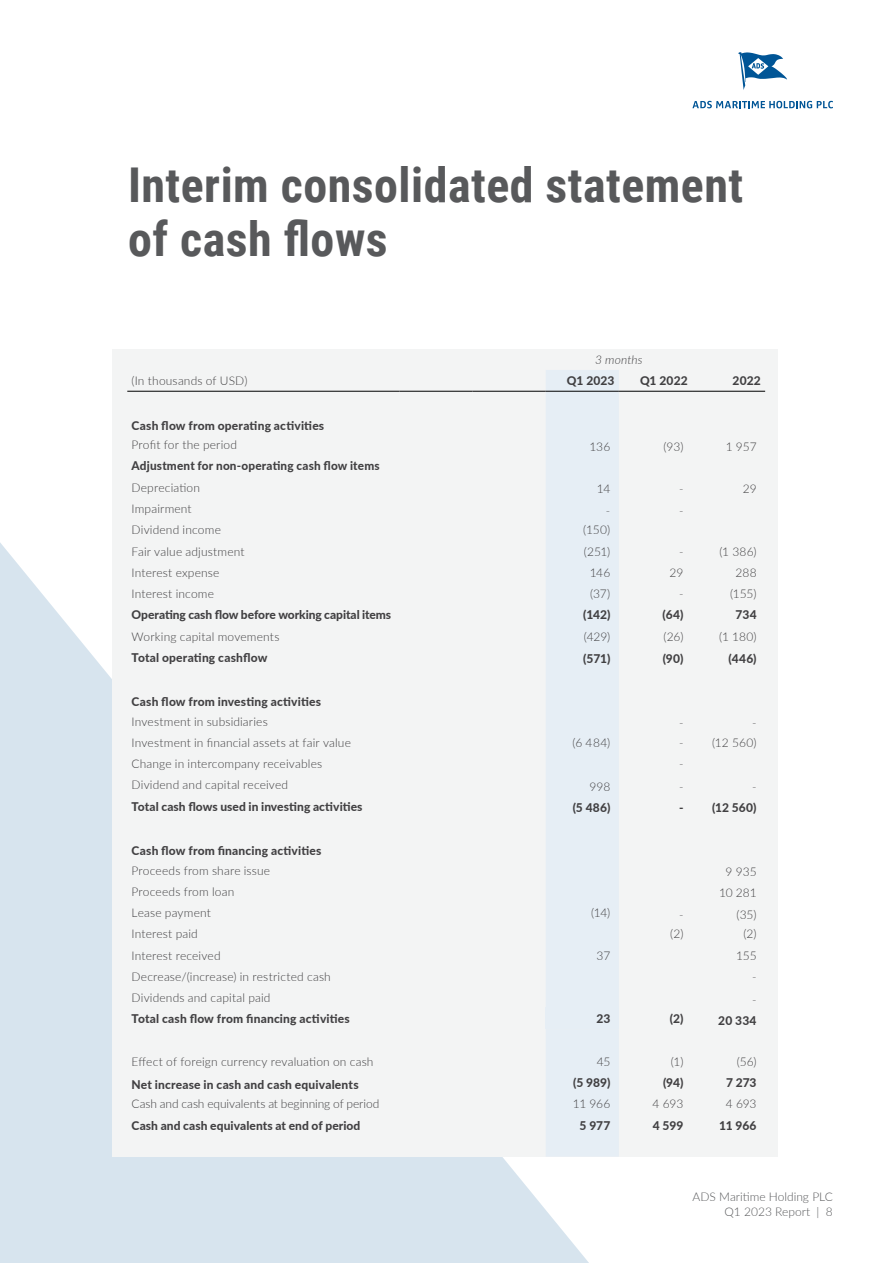
<style>
.page{position:relative;width:893px;height:1263px;background:#fff}
.page>*{position:absolute;margin:0;border:0;box-sizing:border-box;transform-origin:0 0}
.t1{font:700 48px/54px "Roboto Condensed";letter-spacing:.01em;color:#58595b}
.t2{font:300 12px "Lato";letter-spacing:.01em;color:#414042}
.t3{font:800 12px "Lato";letter-spacing:.015em;color:#414042}
.t4{font:800 12px "Lato";letter-spacing:-.005em;color:#414042}
.t5{font:300 12px/14.4px "Lato";color:#58595b;text-align:right}
.t6{font:italic 300 12px "Lato";letter-spacing:.01em;color:#414042}
</style>
<div class="page">
<svg style="left:0;top:543px;width:589px;height:720px;background:#dae6ef"></svg>
<svg style="left:692px;top:101px;width:141px;height:7px"></svg>
<svg style="left:738px;top:52px;width:49px;height:38px"></svg>
<div style="left:112px;top:349px;width:666px;height:808px;background:#f3f4f4"></div>
<div style="left:546px;top:370px;width:73px;height:786px;background:#e6eef5"></div>
<div style="left:546px;top:1008px;width:73px;height:21px;background:#e6eef5"></div>
<hr style="left:127px;top:391px;width:272px;height:1px;background:#000">
<hr style="left:473px;top:391px;width:73px;height:1px;background:#000">
<hr style="left:546px;top:391px;width:73px;height:1px;background:#000">
<hr style="left:619px;top:391px;width:73px;height:1px;background:#000">
<hr style="left:692px;top:391px;width:73px;height:1px;background:#000">
<hr style="left:399px;top:391px;width:74px;height:1px;background:#000">
<h1 class="t1" style="left:128px;top:156px;width:617px">Interim consolidated statement of cash flows</h1>
<p class="t6" style="left:595px;top:351px;width:49px">3 months</p>
<p class="t2" style="left:132px;top:373px;width:117px">(In thousands of USD)</p>
<p class="t3" style="left:567px;top:372px;width:49px">Q1 2023</p>
<p class="t3" style="left:640px;top:372px;width:49px">Q1 2022</p>
<p class="t3" style="left:733px;top:372px;width:30px">2022</p>
<p class="t3" style="left:132px;top:416px;width:194px">Cash flow from operating activities</p>
<p class="t2" style="left:132px;top:437px;width:107px">Profit for the period</p>
<p class="t2" style="left:590px;top:438px;width:22px">136</p>
<p class="t2" style="left:663px;top:438px;width:22px">(93)</p>
<p class="t2" style="left:726px;top:438px;width:32px">1 957</p>
<p class="t3" style="left:132px;top:457px;width:250px">Adjustment for non-operating cash flow items</p>
<p class="t2" style="left:132px;top:479px;width:70px">Depreciation</p>
<p class="t2" style="left:597px;top:481px;width:15px">14</p>
<p class="t2" style="left:679px;top:481px;width:6px">-</p>
<p class="t2" style="left:743px;top:481px;width:15px">29</p>
<p class="t2" style="left:132px;top:500px;width:62px">Impairment</p>
<p class="t2" style="left:606px;top:502px;width:6px">-</p>
<p class="t2" style="left:679px;top:502px;width:6px">-</p>
<p class="t2" style="left:132px;top:522px;width:91px">Dividend income</p>
<p class="t2" style="left:583px;top:522px;width:29px">(150)</p>
<p class="t2" style="left:132px;top:543px;width:115px">Fair value adjustment</p>
<p class="t2" style="left:584px;top:543px;width:28px">(251)</p>
<p class="t2" style="left:679px;top:543px;width:6px">-</p>
<p class="t2" style="left:719px;top:543px;width:39px">(1 386)</p>
<p class="t2" style="left:132px;top:564px;width:89px">Interest expense</p>
<p class="t2" style="left:590px;top:564px;width:22px">146</p>
<p class="t2" style="left:669px;top:564px;width:15px">29</p>
<p class="t2" style="left:735px;top:564px;width:23px">288</p>
<p class="t2" style="left:132px;top:585px;width:84px">Interest income</p>
<p class="t2" style="left:590px;top:585px;width:22px">(37)</p>
<p class="t2" style="left:679px;top:585px;width:6px">-</p>
<p class="t2" style="left:730px;top:585px;width:28px">(155)</p>
<p class="t4" style="left:132px;top:606px;width:261px">Operating cash flow before working capital items</p>
<p class="t3" style="left:583px;top:606px;width:29px">(142)</p>
<p class="t3" style="left:663px;top:606px;width:22px">(64)</p>
<p class="t3" style="left:735px;top:606px;width:23px">734</p>
<p class="t2" style="left:132px;top:628px;width:149px">Working capital movements</p>
<p class="t2" style="left:584px;top:628px;width:28px">(429)</p>
<p class="t2" style="left:664px;top:628px;width:21px">(26)</p>
<p class="t2" style="left:719px;top:628px;width:39px">(1 180)</p>
<p class="t3" style="left:132px;top:649px;width:137px">Total operating cashflow</p>
<p class="t3" style="left:583px;top:650px;width:29px">(571)</p>
<p class="t3" style="left:663px;top:650px;width:22px">(90)</p>
<p class="t3" style="left:729px;top:650px;width:30px">(446)</p>
<p class="t3" style="left:132px;top:693px;width:191px">Cash flow from investing activities</p>
<p class="t2" style="left:132px;top:713px;width:138px">Investment in subsidiaries</p>
<p class="t2" style="left:679px;top:714px;width:6px">-</p>
<p class="t2" style="left:752px;top:714px;width:6px">-</p>
<p class="t2" style="left:132px;top:734px;width:221px">Investment in financial assets at fair value</p>
<p class="t2" style="left:573px;top:734px;width:39px">(6 484)</p>
<p class="t2" style="left:679px;top:734px;width:79px">- (12 560)</p>
<p class="t2" style="left:132px;top:755px;width:192px">Change in intercompany receivables</p>
<p class="t2" style="left:679px;top:755px;width:6px">-</p>
<p class="t2" style="left:132px;top:777px;width:158px">Dividend and capital received</p>
<p class="t2" style="left:589px;top:778px;width:22px">998</p>
<p class="t2" style="left:679px;top:778px;width:6px">-</p>
<p class="t2" style="left:752px;top:778px;width:6px">-</p>
<p class="t3" style="left:132px;top:797px;width:233px">Total cash flows used in investing activities</p>
<p class="t3" style="left:573px;top:799px;width:39px">(5 486)</p>
<p class="t3" style="left:679px;top:799px;width:79px">- (12 560)</p>
<p class="t3" style="left:132px;top:841px;width:191px">Cash flow from financing activities</p>
<p class="t2" style="left:132px;top:862px;width:140px">Proceeds from share issue</p>
<p class="t2" style="left:726px;top:863px;width:33px">9 935</p>
<p class="t2" style="left:132px;top:883px;width:104px">Proceeds from loan</p>
<p class="t2" style="left:719px;top:885px;width:39px">10 281</p>
<p class="t2" style="left:132px;top:904px;width:81px">Lease payment</p>
<p class="t2" style="left:591px;top:904px;width:21px">(14)</p>
<p class="t2" style="left:679px;top:906px;width:6px">-</p>
<p class="t2" style="left:737px;top:906px;width:21px">(35)</p>
<p class="t2" style="left:132px;top:926px;width:68px">Interest paid</p>
<p class="t2" style="left:670px;top:926px;width:15px">(2)</p>
<p class="t2" style="left:743px;top:926px;width:15px">(2)</p>
<p class="t2" style="left:132px;top:947px;width:91px">Interest received</p>
<p class="t2" style="left:597px;top:947px;width:15px">37</p>
<p class="t2" style="left:736px;top:947px;width:22px">155</p>
<p class="t2" style="left:132px;top:968px;width:201px">Decrease/(increase) in restricted cash</p>
<p class="t2" style="left:752px;top:968px;width:6px">-</p>
<p class="t2" style="left:132px;top:989px;width:141px">Dividends and capital paid</p>
<p class="t2" style="left:752px;top:991px;width:6px">-</p>
<p class="t3" style="left:132px;top:1010px;width:220px">Total cash flow from financing activities</p>
<p class="t3" style="left:596px;top:1010px;width:15px">23</p>
<p class="t3" style="left:670px;top:1010px;width:15px">(2)</p>
<p class="t3" style="left:718px;top:1012px;width:40px">20 334</p>
<p class="t2" style="left:132px;top:1053px;width:244px">Effect of foreign currency revaluation on cash</p>
<p class="t2" style="left:597px;top:1053px;width:15px">45</p>
<p class="t2" style="left:671px;top:1053px;width:14px">(1)</p>
<p class="t2" style="left:737px;top:1053px;width:21px">(56)</p>
<p class="t3" style="left:132px;top:1075px;width:229px">Net increase in cash and cash equivalents</p>
<p class="t3" style="left:573px;top:1074px;width:39px">(5 989)</p>
<p class="t3" style="left:663px;top:1074px;width:22px">(94)</p>
<p class="t3" style="left:726px;top:1074px;width:32px">7 273</p>
<p class="t2" style="left:132px;top:1096px;width:249px">Cash and cash equivalents at beginning of period</p>
<p class="t2" style="left:573px;top:1096px;width:39px">11 966</p>
<p class="t2" style="left:653px;top:1096px;width:32px">4 693</p>
<p class="t2" style="left:726px;top:1096px;width:32px">4 693</p>
<p class="t3" style="left:132px;top:1116px;width:230px">Cash and cash equivalents at end of period</p>
<p class="t3" style="left:579px;top:1116px;width:32px">5 977</p>
<p class="t3" style="left:653px;top:1116px;width:32px">4 599</p>
<p class="t3" style="left:719px;top:1116px;width:39px">11 966</p>
<p class="t5" style="left:693px;top:1189px;width:142px">ADS Maritime Holding PLC<br>Q1 2023 Report | 8</p>
</div>
